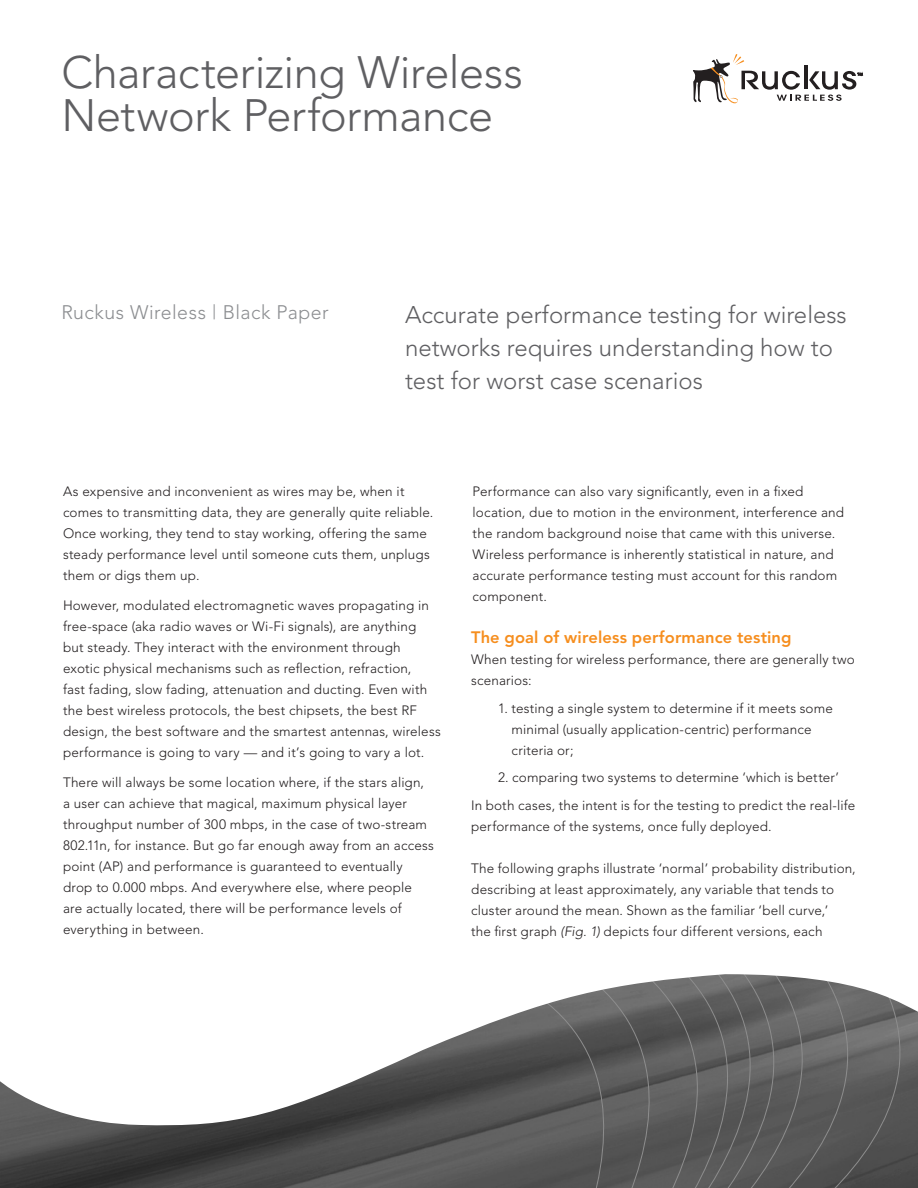
<style>
.page{position:relative;width:918px;height:1188px;background:#fff}
.page>*{position:absolute;margin:0;border:0;box-sizing:border-box;transform-origin:0 0}
.WP_subheads_top_gray{font:300 45px/43.5px "Avenir";letter-spacing:-.01em;color:#5f5f62}
.WP_intro_text{font:300 24px/33px "Avenir";color:#5f5f62}
.t1{font:300 19.5px "Avenir";letter-spacing:.02em;color:#8c8e91}
.UN_subheads_orange_s{font:800 16.5px "Avenir";letter-spacing:.005em;color:#f68e1e}
.DS_bullets{font:300 13.5px/21px "Avenir";letter-spacing:.01em;color:#231f20}
.DS_body_text{font:300 13.5px/21px "Avenir";letter-spacing:.01em;color:#231f20}
.s1{font-style:italic}
</style>
<div class="page">
<img style="left:0;top:1128px;width:453px;height:60px">
<svg style="left:453px;top:1128px;width:62px;height:60px"></svg>
<svg style="left:515px;top:1128px;width:55px;height:60px"></svg>
<svg style="left:625px;top:1128px;width:28px;height:60px"></svg>
<svg style="left:653px;top:1128px;width:37px;height:60px"></svg>
<svg style="left:690px;top:1128px;width:228px;height:60px"></svg>
<svg style="left:0;top:974px;width:918px;height:154px"></svg>
<svg style="left:693px;top:54px;width:170px;height:49px"></svg>
<p class="WP_subheads_top_gray" style="left:62px;top:50px;width:463px">Characterizing Wireless<br>Network Performance</p>
<p class="t1" style="left:62px;top:301px;width:269px">Ruckus Wireless | Black Paper</p>
<p class="WP_intro_text" style="left:405px;top:298px;width:443px">Accurate performance testing for wireless networks requires understanding how to test for worst case scenarios</p>
<p class="DS_bullets" style="left:63px;top:481px;width:372px">As expensive and inconvenient as wires may be, when it comes to transmitting data, they are generally quite reliable.<br>Once working, they tend to stay working, offering the same steady performance level until someone cuts them, unplugs them or digs them up.</p>
<p class="DS_bullets" style="left:63px;top:595px;width:379px">However, modulated electromagnetic waves propagating in free-space (aka radio waves or Wi-Fi signals), are anything<br>but steady. They interact with the environment through<br>exotic physical mechanisms such as reflection, refraction,<br>fast fading, slow fading, attenuation and ducting. Even with the best wireless protocols, the best chipsets, the best RF design, the best software and the smartest antennas, wireless performance is going to vary — and it’s going to vary a lot.</p>
<p class="DS_bullets" style="left:63px;top:771px;width:373px">There will always be some location where, if the stars align, a user can achieve that magical, maximum physical layer throughput number of 300 mbps, in the case of two-stream 802.11n, for instance. But go far enough away from an access point (AP) and performance is guaranteed to eventually drop to 0.000 mbps. And everywhere else, where people are actually located, there will be performance levels of everything in between.</p>
<p class="DS_bullets" style="left:473px;top:481px;width:373px">Performance can also vary significantly, even in a fixed location, due to motion in the environment, interference and the random background noise that came with this universe.<br>Wireless performance is inherently statistical in nature, and accurate performance testing must account for this random component.</p>
<p class="UN_subheads_orange_s" style="left:471px;top:628px;width:322px">The goal of wireless performance testing</p>
<p class="DS_body_text" style="left:471px;top:649px;width:385px">When testing for wireless performance, there are generally two scenarios:</p>
<p class="DS_body_text" style="left:512px;top:698px;width:323px;text-indent:-13px">1. testing a single system to determine if it meets some minimal (usually application-centric) performance criteria or;</p>
<p class="DS_body_text" style="left:498px;top:767px;width:342px">2. comparing two systems to determine ‘which is better’</p>
<p class="DS_body_text" style="left:471px;top:795px;width:386px">In both cases, the intent is for the testing to predict the real-life performance of the systems, once fully deployed.</p>
<p class="DS_body_text" style="left:471px;top:858px;width:386px">The following graphs illustrate ‘normal’ probability distribution, describing at least approximately, any variable that tends to cluster around the mean. Shown as the familiar ‘bell curve,’<br>the first graph <span class="s1">(Fig. 1)</span> depicts four different versions, each</p>
</div>
